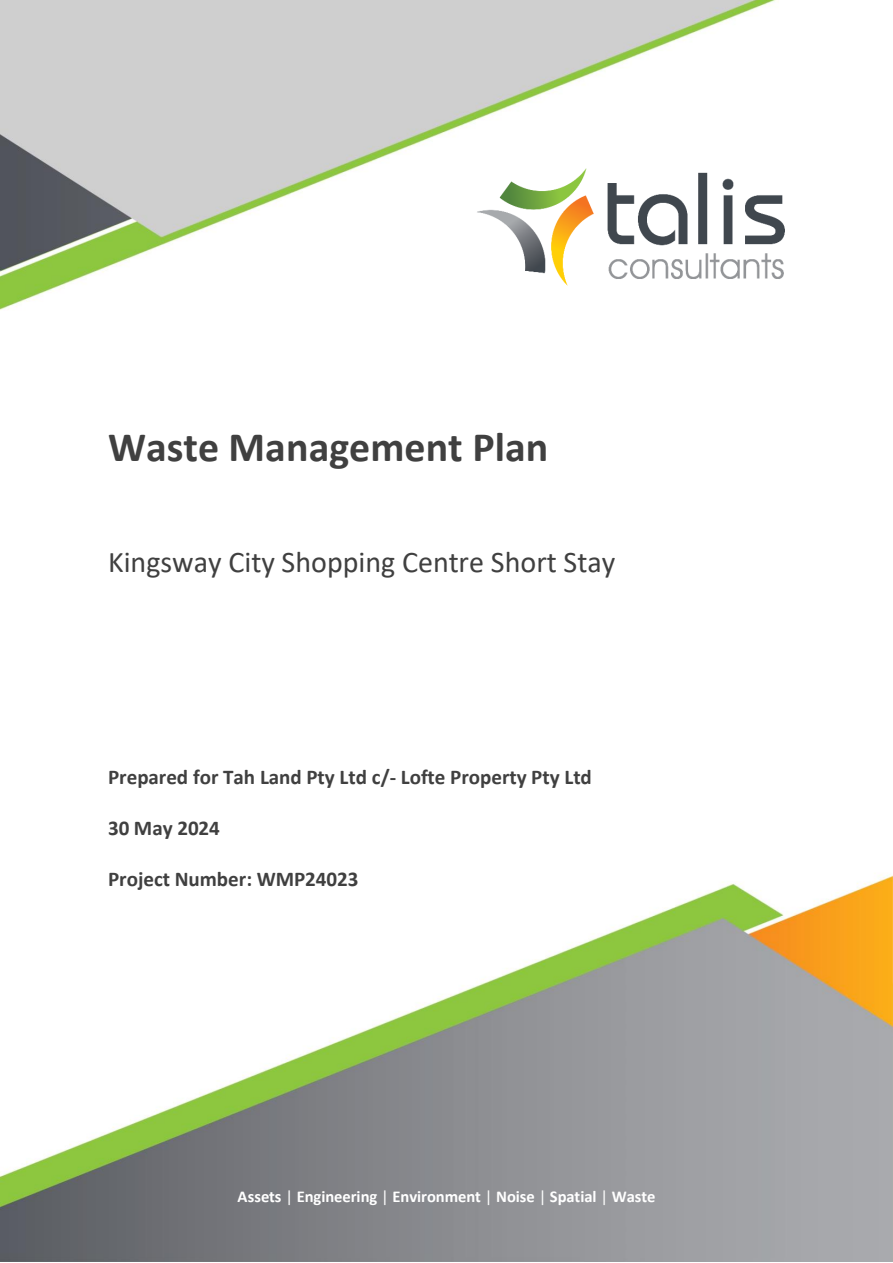
<style>
.page{position:relative;width:893px;height:1263px;background:#fff}
.page>*{position:absolute;margin:0;border:0;box-sizing:border-box;transform-origin:0 0}
.t1{font:700 42px "Calibri";color:#404040}
.t2{font:30px "Calibri";color:#404040}
.t3{font:700 21px "Calibri";color:#404040}
.t4{font:700 16.5px "Calibri";letter-spacing:-.005em;color:#fff}
.s1{font-weight:400}
</style>
<div class="page">
<img style="left:1px;top:0;width:892px;height:1261px">
<img style="left:477px;top:169px;width:307px;height:116px">
<h1 class="t1" style="left:108px;top:430px;width:442px">Waste Management Plan</h1>
<h2 class="t2" style="left:108px;top:549px;width:509px">Kingsway City Shopping Centre Short Stay</h2>
<p class="t3" style="left:108px;top:768px;width:485px">Prepared for Tah Land Pty Ltd c/- Lofte Property Pty Ltd</p>
<p class="t3" style="left:108px;top:819px;width:113px">30 May 2024</p>
<p class="t3" style="left:108px;top:871px;width:252px">Project Number: WMP24023</p>
<p class="t4" style="left:238px;top:1189px;width:419px">Assets <span class="s1">|</span> Engineering <span class="s1">|</span> Environment <span class="s1">|</span> Noise <span class="s1">|</span> Spatial <span class="s1">|</span> Waste</p>
</div>
